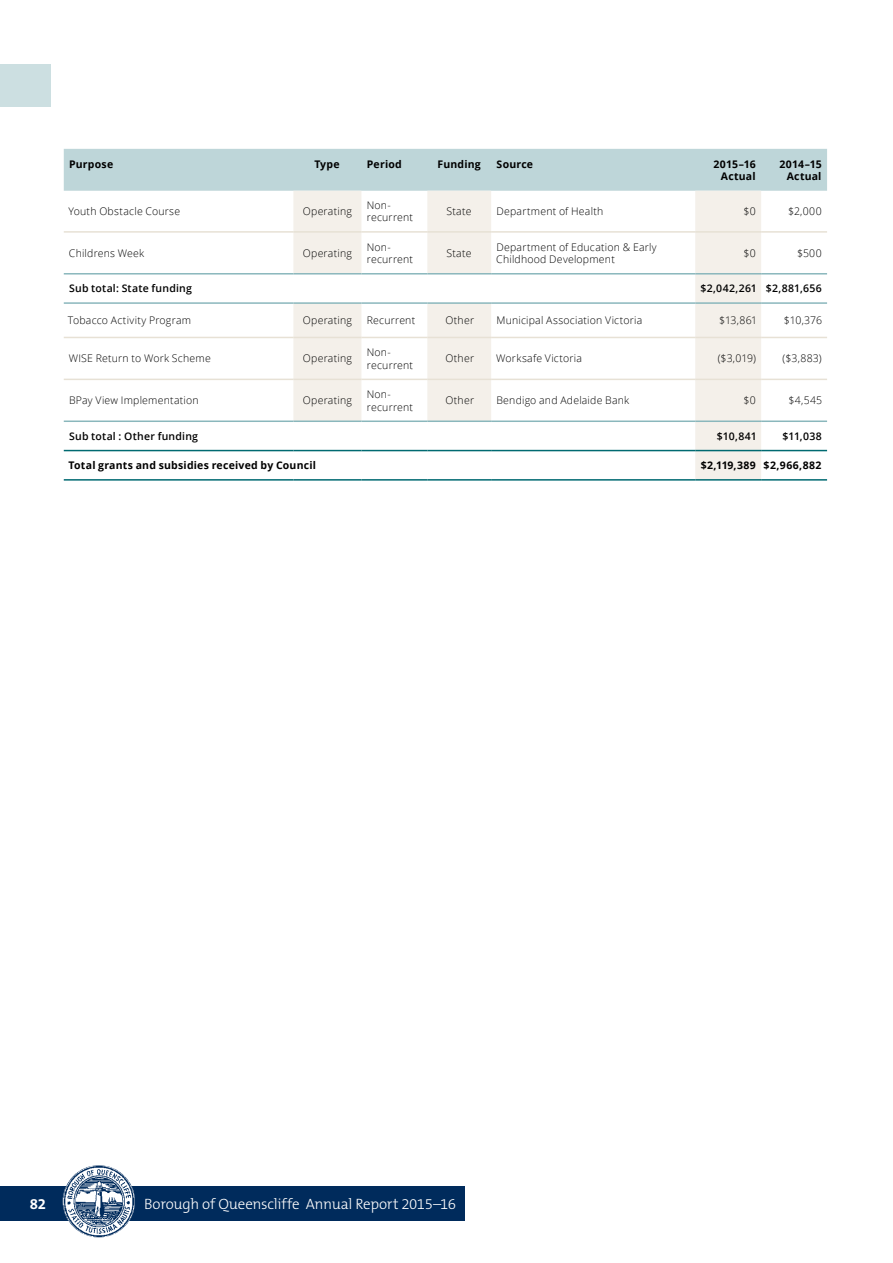
<style>
.page{position:relative;width:893px;height:1263px;background:#fff}
.page>*{position:absolute;margin:0;border:0;box-sizing:border-box;transform-origin:0 0}
.t1{font:300 15px "The Mix B3";letter-spacing:-.02em;color:#fff}
.t2{font:700 15px "The Mix B7";color:#fff}
.t3{font:300 10.5px/12.6px "Open Sans";letter-spacing:.02em;color:#000}
.t4{font:700 10.5px/12.6px "Open Sans";letter-spacing:.02em;color:#000;text-align:right}
.t5{font:600 10.5px "Open Sans";letter-spacing:.02em;color:#000}
</style>
<div class="page">
<div style="left:0;top:1186px;width:465px;height:34px;background:#002b5c"></div>
<img style="left:63px;top:1165px;width:72px;height:72px;border-radius:36px">
<div style="left:0;top:64px;width:51px;height:42px;background:#ccdfe1"></div>
<div style="left:64px;top:149px;width:763px;height:42px;background:#bed6d9"></div>
<svg style="left:293px;top:191px;width:468px;height:288px"></svg>
<hr style="left:64px;top:231px;width:229px;height:2px;background:#e7e1d5">
<hr style="left:293px;top:231px;width:68px;height:2px;background:#e7e1d5">
<hr style="left:361px;top:231px;width:66px;height:2px;background:#e7e1d5">
<hr style="left:427px;top:231px;width:64px;height:2px;background:#e7e1d5">
<hr style="left:491px;top:231px;width:204px;height:2px;background:#e7e1d5">
<hr style="left:695px;top:231px;width:66px;height:2px;background:#e7e1d5">
<hr style="left:761px;top:231px;width:66px;height:2px;background:#e7e1d5">
<hr style="left:64px;top:337px;width:229px;height:1px;background:#e7e1d5">
<hr style="left:293px;top:337px;width:68px;height:1px;background:#e7e1d5">
<hr style="left:361px;top:337px;width:66px;height:1px;background:#e7e1d5">
<hr style="left:427px;top:337px;width:64px;height:1px;background:#e7e1d5">
<hr style="left:491px;top:337px;width:204px;height:1px;background:#e7e1d5">
<hr style="left:695px;top:337px;width:66px;height:1px;background:#e7e1d5">
<hr style="left:761px;top:337px;width:66px;height:1px;background:#e7e1d5">
<hr style="left:64px;top:379px;width:229px;height:1px;background:#e7e1d5">
<hr style="left:293px;top:379px;width:68px;height:1px;background:#e7e1d5">
<hr style="left:361px;top:379px;width:66px;height:1px;background:#e7e1d5">
<hr style="left:427px;top:379px;width:64px;height:1px;background:#e7e1d5">
<hr style="left:491px;top:379px;width:204px;height:1px;background:#e7e1d5">
<hr style="left:695px;top:379px;width:66px;height:1px;background:#e7e1d5">
<hr style="left:761px;top:379px;width:66px;height:1px;background:#e7e1d5">
<hr style="left:64px;top:273px;width:229px;height:2px;background:#8ab7bc">
<hr style="left:293px;top:273px;width:68px;height:2px;background:#8ab7bc">
<hr style="left:361px;top:273px;width:66px;height:2px;background:#8ab7bc">
<hr style="left:427px;top:273px;width:64px;height:2px;background:#8ab7bc">
<hr style="left:491px;top:273px;width:204px;height:2px;background:#8ab7bc">
<hr style="left:695px;top:273px;width:66px;height:2px;background:#8ab7bc">
<hr style="left:761px;top:273px;width:66px;height:2px;background:#8ab7bc">
<hr style="left:64px;top:302px;width:229px;height:2px;background:#8ab7bc">
<hr style="left:293px;top:302px;width:68px;height:2px;background:#8ab7bc">
<hr style="left:361px;top:302px;width:66px;height:2px;background:#8ab7bc">
<hr style="left:427px;top:302px;width:64px;height:2px;background:#8ab7bc">
<hr style="left:491px;top:302px;width:204px;height:2px;background:#8ab7bc">
<hr style="left:695px;top:302px;width:66px;height:2px;background:#8ab7bc">
<hr style="left:761px;top:302px;width:66px;height:2px;background:#8ab7bc">
<hr style="left:64px;top:420px;width:229px;height:2px;background:#8ab7bc">
<hr style="left:293px;top:420px;width:68px;height:2px;background:#8ab7bc">
<hr style="left:361px;top:420px;width:66px;height:2px;background:#8ab7bc">
<hr style="left:427px;top:420px;width:64px;height:2px;background:#8ab7bc">
<hr style="left:491px;top:420px;width:204px;height:2px;background:#8ab7bc">
<hr style="left:695px;top:420px;width:66px;height:2px;background:#8ab7bc">
<hr style="left:761px;top:420px;width:66px;height:2px;background:#8ab7bc">
<hr style="left:64px;top:450px;width:229px;height:1px;background:#006a71">
<hr style="left:293px;top:450px;width:68px;height:1px;background:#006a71">
<hr style="left:361px;top:450px;width:66px;height:1px;background:#006a71">
<hr style="left:427px;top:450px;width:64px;height:1px;background:#006a71">
<hr style="left:491px;top:450px;width:204px;height:1px;background:#006a71">
<hr style="left:695px;top:450px;width:66px;height:1px;background:#006a71">
<hr style="left:761px;top:450px;width:66px;height:1px;background:#006a71">
<hr style="left:64px;top:479px;width:229px;height:2px;background:#006a71">
<hr style="left:293px;top:479px;width:68px;height:2px;background:#006a71">
<hr style="left:361px;top:479px;width:66px;height:2px;background:#006a71">
<hr style="left:427px;top:479px;width:64px;height:2px;background:#006a71">
<hr style="left:491px;top:479px;width:204px;height:2px;background:#006a71">
<hr style="left:695px;top:479px;width:66px;height:2px;background:#006a71">
<hr style="left:761px;top:479px;width:66px;height:2px;background:#006a71">
<p class="t4" style="left:69px;top:157px;width:46px">Purpose</p>
<p class="t4" style="left:314px;top:157px;width:27px">Type</p>
<p class="t4" style="left:367px;top:157px;width:36px">Period</p>
<p class="t4" style="left:438px;top:157px;width:45px">Funding</p>
<p class="t4" style="left:497px;top:157px;width:38px">Source</p>
<p class="t4" style="left:713px;top:157px;width:44px">2015–16<br>Actual</p>
<p class="t4" style="left:779px;top:157px;width:44px">2014–15<br>Actual</p>
<p class="t3" style="left:68px;top:205px;width:113px">Youth Obstacle Course</p>
<p class="t3" style="left:303px;top:205px;width:51px">Operating</p>
<p class="t3" style="left:367px;top:198px;width:48px">Non&shy;recurrent</p>
<p class="t3" style="left:446px;top:205px;width:26px">State</p>
<p class="t3" style="left:496px;top:205px;width:108px">Department of Health</p>
<p class="t3" style="left:744px;top:205px;width:14px">$0</p>
<p class="t3" style="left:788px;top:205px;width:35px">$2,000</p>
<p class="t3" style="left:69px;top:246px;width:77px">Childrens Week</p>
<p class="t3" style="left:303px;top:246px;width:51px">Operating</p>
<p class="t3" style="left:367px;top:240px;width:48px">Non&shy;recurrent</p>
<p class="t3" style="left:446px;top:246px;width:26px">State</p>
<p class="t3" style="left:496px;top:240px;width:162px">Department of Education &amp; Early<br>Childhood Development</p>
<p class="t3" style="left:744px;top:246px;width:14px">$0</p>
<p class="t3" style="left:797px;top:246px;width:26px">$500</p>
<p class="t5" style="left:69px;top:281px;width:124px">Sub total: State funding</p>
<p class="t5" style="left:700px;top:281px;width:123px">$2,042,261 $2,881,656</p>
<p class="t3" style="left:68px;top:314px;width:125px">Tobacco Activity Program</p>
<p class="t3" style="left:303px;top:314px;width:51px">Operating</p>
<p class="t3" style="left:367px;top:314px;width:50px">Recurrent</p>
<p class="t3" style="left:445px;top:314px;width:30px">Other</p>
<p class="t3" style="left:496px;top:314px;width:147px">Municipal Association Victoria</p>
<p class="t3" style="left:719px;top:314px;width:39px">$13,861</p>
<p class="t3" style="left:784px;top:314px;width:40px">$10,376</p>
<p class="t3" style="left:69px;top:352px;width:143px">WISE Return to Work Scheme</p>
<p class="t3" style="left:303px;top:352px;width:51px">Operating</p>
<p class="t3" style="left:367px;top:346px;width:48px">Non&shy;recurrent</p>
<p class="t3" style="left:445px;top:352px;width:30px">Other</p>
<p class="t3" style="left:496px;top:352px;width:87px">Worksafe Victoria</p>
<p class="t3" style="left:718px;top:352px;width:40px">($3,019)</p>
<p class="t3" style="left:783px;top:352px;width:41px">($3,883)</p>
<p class="t3" style="left:69px;top:394px;width:131px">BPay View Implementation</p>
<p class="t3" style="left:303px;top:394px;width:51px">Operating</p>
<p class="t3" style="left:367px;top:388px;width:48px">Non&shy;recurrent</p>
<p class="t3" style="left:445px;top:394px;width:30px">Other</p>
<p class="t3" style="left:496px;top:394px;width:134px">Bendigo and Adelaide Bank</p>
<p class="t3" style="left:744px;top:394px;width:14px">$0</p>
<p class="t3" style="left:788px;top:394px;width:35px">$4,545</p>
<p class="t5" style="left:69px;top:429px;width:130px">Sub total : Other funding</p>
<p class="t5" style="left:717px;top:429px;width:41px">$10,841</p>
<p class="t5" style="left:783px;top:429px;width:41px">$11,038</p>
<p class="t4" style="left:69px;top:459px;width:249px">Total grants and subsidies received by Council</p>
<p class="t4" style="left:701px;top:459px;width:122px">$2,119,389 $2,966,882</p>
<h1 class="t2" style="left:30px;top:1195px;width:18px">82</h1>
<h1 class="t1" style="left:144px;top:1195px;width:313px">Borough of Queenscliffe Annual Report 2015–16</h1>
</div>
